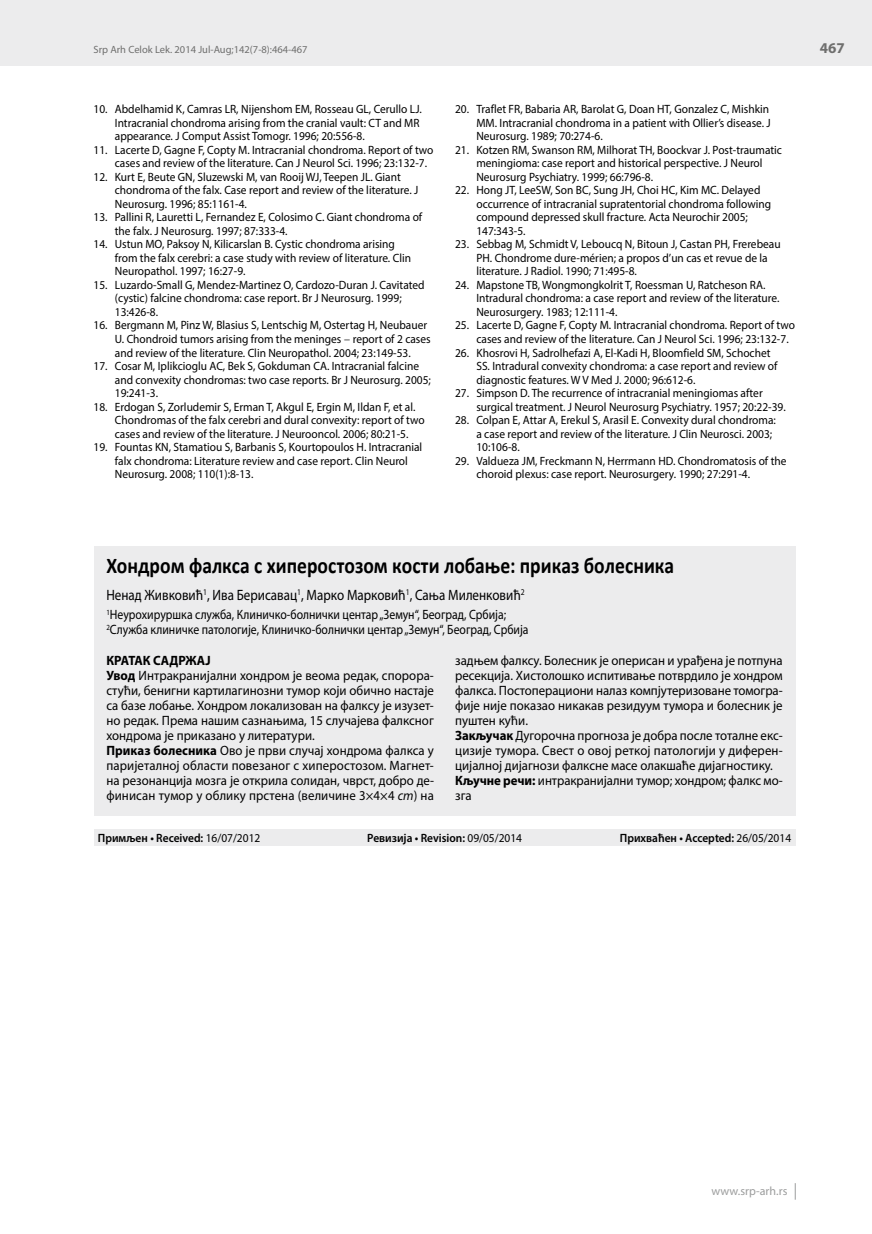
<style>
.page{position:relative;width:872px;height:1234px;background:#fff}
.page>*{position:absolute;margin:0;border:0;box-sizing:border-box;transform-origin:0 0}
.t1{font:700 22.5px "Calibri";color:#000;scale:.87 1}
.t2{font:15px "Myriad Pro";color:#000;scale:.87 1}
.t3{font:700 15px "Myriad Pro";color:#6f6f6e}
.t4{font:13.5px/15px "Myriad Pro";color:#000;scale:.95 1}
.t5{font:13.5px/15px "Myriad Pro";color:#000;scale:.87 1}
.t6{font:12px/13.5px "Myriad Pro";color:#000;scale:.95 1}
.t7{font:600 12px "Myriad Pro";color:#000;scale:.95 1}
.t8{font:12px "Myriad Pro";letter-spacing:.005em;color:#9c9d9d}
.t9{font:10.5px "Myriad Pro";color:#6f6f6e}
.s1{font-family:"Minion Pro"}
.s2{font-weight:700}
.s3{font-style:italic}
.s4{font-weight:400}
</style>
<div class="page">
<div style="left:0;top:0;width:872px;height:66px;background:#ececed"></div>
<svg style="left:795px;top:1183px;width:1px;height:16px"></svg>
<div style="left:94px;top:546px;width:701px;height:269px;background:#ececed"></div>
<div style="left:94px;top:829px;width:701px;height:16px;background:#ececed"></div>
<p class="t9" style="left:94px;top:43px;width:216px">Srp Arh Celok Lek. 2014 Jul-Aug;142(7-8):464-467</p>
<p class="t3" style="left:820px;top:38px;width:26px">467</p>
<p class="t6" style="left:115px;top:102px;width:325px;text-indent:-21px">10. Abdelhamid K, Camras LR, Nijenshom EM, Rosseau GL, Cerullo LJ.<br>Intracranial chondroma arising from the cranial vault: CT and MR appearance. J Comput Assist Tomogr. 1996; 20:556-8.</p>
<p class="t6" style="left:115px;top:143px;width:337px;text-indent:-21px">11. Lacerte D, Gagne F, Copty M. Intracranial chondroma. Report of two cases and review of the literature. Can J Neurol Sci. 1996; 23:132-7.</p>
<p class="t6" style="left:115px;top:170px;width:321px;text-indent:-21px">12. Kurt E, Beute GN, Sluzewski M, van Rooij WJ, Teepen JL. Giant chondroma of the falx. Case report and review of the literature. J<br>Neurosurg. 1996; 85:1161-4.</p>
<p class="t6" style="left:115px;top:210px;width:325px;text-indent:-21px">13. Pallini R, Lauretti L, Fernandez E, Colosimo C. Giant chondroma of the falx. J Neurosurg. 1997; 87:333-4.</p>
<p class="t6" style="left:115px;top:237px;width:313px;text-indent:-21px">14. Ustun MO, Paksoy N, Kilicarslan B. Cystic chondroma arising from the falx cerebri: a case study with review of literature. Clin<br>Neuropathol. 1997; 16:27-9.</p>
<p class="t6" style="left:115px;top:278px;width:328px;text-indent:-21px">15. Luzardo-Small G, Mendez-Martinez O, Cardozo-Duran J. Cavitated (cystic) falcine chondroma: case report. Br J Neurosurg. 1999;<br>13:426-8.</p>
<p class="t6" style="left:115px;top:318px;width:334px;text-indent:-21px">16. Bergmann M, Pinz W, Blasius S, Lentschig M, Ostertag H, Neubauer<br>U. Chondroid tumors arising from the meninges <span class="s1">−</span> report of 2 cases and review of the literature. Clin Neuropathol. 2004; 23:149-53.</p>
<p class="t6" style="left:115px;top:359px;width:334px;text-indent:-21px">17. Cosar M, Iplikcioglu AC, Bek S, Gokduman CA. Intracranial falcine and convexity chondromas: two case reports. Br J Neurosurg. 2005;<br>19:241-3.</p>
<p class="t6" style="left:115px;top:399px;width:328px;text-indent:-21px">18. Erdogan S, Zorludemir S, Erman T, Akgul E, Ergin M, Ildan F, et al.<br>Chondromas of the falx cerebri and dural convexity: report of two cases and review of the literature. J Neurooncol. 2006; 80:21-5.</p>
<p class="t6" style="left:115px;top:440px;width:325px;text-indent:-21px">19. Fountas KN, Stamatiou S, Barbanis S, Kourtopoulos H. Intracranial falx chondroma: Literature review and case report. Clin Neurol<br>Neurosurg. 2008; 110(1):8-13.</p>
<p class="t6" style="left:476px;top:102px;width:311px;text-indent:-21px">20. Traflet FR, Babaria AR, Barolat G, Doan HT, Gonzalez C, Mishkin<br>MM. Intracranial chondroma in a patient with Ollier’s disease. J<br>Neurosurg. 1989; 70:274-6.</p>
<p class="t6" style="left:476px;top:143px;width:323px;text-indent:-21px">21. Kotzen RM, Swanson RM, Milhorat TH, Boockvar J. Post-traumatic meningioma: case report and historical perspective. J Neurol<br>Neurosurg Psychiatry. 1999; 66:796-8.</p>
<p class="t6" style="left:476px;top:183px;width:312px;text-indent:-21px">22. Hong JT, LeeSW, Son BC, Sung JH, Choi HC, Kim MC. Delayed occurrence of intracranial supratentorial chondroma following compound depressed skull fracture. Acta Neurochir 2005; 147:343-5.</p>
<p class="t6" style="left:476px;top:237px;width:322px;text-indent:-21px">23. Sebbag M, Schmidt V, Leboucq N, Bitoun J, Castan PH, Frerebeau<br>PH. Chondrome dure-mérien; a propos d’un cas et revue de la literature. J Radiol. 1990; 71:495-8.</p>
<p class="t6" style="left:476px;top:278px;width:320px;text-indent:-21px">24. Mapstone TB, Wongmongkolrit T, Roessman U, Ratcheson RA.<br>Intradural chondroma: a case report and review of the literature.<br>Neurosurgery. 1983; 12:111-4.</p>
<p class="t6" style="left:476px;top:318px;width:337px;text-indent:-21px">25. Lacerte D, Gagne F, Copty M. Intracranial chondroma. Report of two cases and review of the literature. Can J Neurol Sci. 1996; 23:132-7.</p>
<p class="t6" style="left:476px;top:345px;width:318px;text-indent:-21px">26. Khosrovi H, Sadrolhefazi A, El-Kadi H, Bloomfield SM, Schochet<br>SS. Intradural convexity chondroma: a case report and review of diagnostic features. W V Med J. 2000; 96:612-6.</p>
<p class="t6" style="left:476px;top:386px;width:327px;text-indent:-21px">27. Simpson D. The recurrence of intracranial meningiomas after surgical treatment. J Neurol Neurosurg Psychiatry. 1957; 20:22-39.</p>
<p class="t6" style="left:476px;top:413px;width:317px;text-indent:-21px">28. Colpan E, Attar A, Erekul S, Arasil E. Convexity dural chondroma: a case report and review of the literature. J Clin Neurosci. 2003;<br>10:106-8.</p>
<p class="t6" style="left:476px;top:453px;width:328px;text-indent:-21px">29. Valdueza JM, Freckmann N, Herrmann HD. Chondromatosis of the choroid plexus: case report. Neurosurgery. 1990; 27:291-4.</p>
<h1 class="t1" style="left:106px;top:551px;width:654px">Хондром фалкса с хиперостозом кости лобање: приказ болесника</h1>
<p class="t2" style="left:106px;top:585px;width:482px">Ненад Живковић<sup>1</sup>, Ива Берисавац<sup>1</sup>, Марко Марковић<sup>1</sup>, Сања Миленковић<sup>2</sup></p>
<p class="t5" style="left:106px;top:606px;width:487px"><sup>1</sup>Неурохируршка служба, Клиничко-болнички центар „Земун“, Београд, Србија;<br><sup>2</sup>Служба клиничке патологије, Клиничко-болнички центар „Земун“, Београд, Србија</p>
<p class="t4" style="left:106px;top:653px;width:346px"><span class="s2">КРАТАК САДРЖАЈ<br>Увод</span> Интракранијални хондром је веома редак, спорора&shy;стући, бенигни картилагинозни тумор који обично настаје са базе лобање. Хондром локализован на фалксу је изузет&shy;но редак. Према нашим сазнањима, 15 случајева фалксног хондрома је приказано у литератури.<br><span class="s2">Приказ болесника</span> Ово је први случај хондрома фалкса у паријеталној области повезаног с хиперостозом. Магнет&shy;на резонанција мозга је открила солидан, чврст, добро де&shy;финисан тумор у облику прстена (величине 3×4×4 <span class="s3">cm</span>) на</p>
<p class="t4" style="left:455px;top:653px;width:346px">задњем фалксу. Болесник је оперисан и урађена је потпуна ресекција. Хистолошко испитивање потврдило је хондром фалкса. Постоперациони налаз компјутеризоване томогра&shy;фије није показао никакав резидуум тумора и болесник је пуштен кући.<br><span class="s2">Закључак</span> Дугорочна прогноза је добра после тоталне екс&shy;цизије тумора. Свест о овој реткој патологији у диферен&shy;цијалној дијагнози фалксне масе олакшаће дијагностику.<br><span class="s2">Кључне речи:</span> интракранијални тумор; хондром; фалкс мо&shy;зга</p>
<p class="t7" style="left:98px;top:830px;width:173px">Примљен • Received: <span class="s4">16/07/2012</span></p>
<p class="t7" style="left:367px;top:830px;width:164px">Ревизија • Revision: <span class="s4">09/05/2014</span></p>
<p class="t7" style="left:620px;top:830px;width:182px">Прихваћен • Accepted: <span class="s4">26/05/2014</span></p>
<p class="t8" style="left:711px;top:1183px;width:77px">www.srp-arh.rs</p>
</div>
